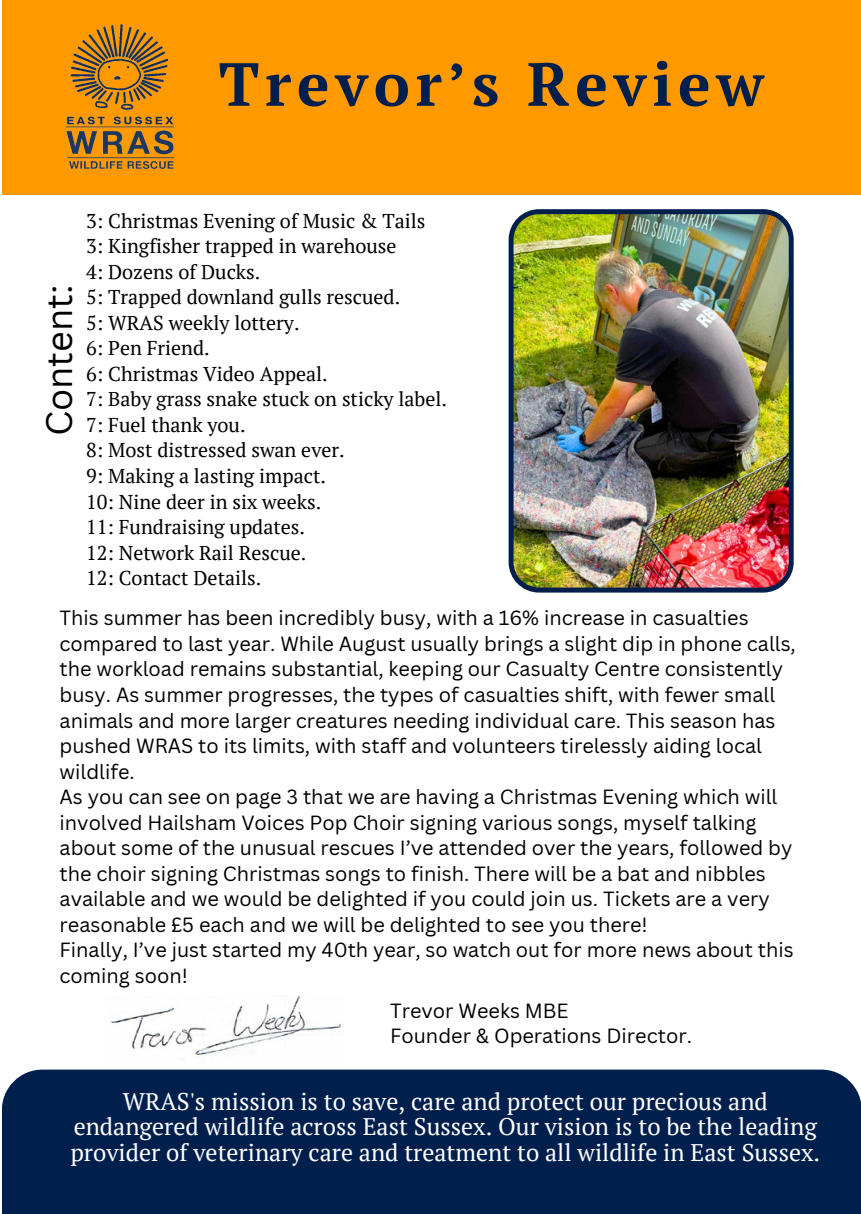
<style>
.page{position:relative;width:861px;height:1214px;background:#fff}
.page>*{position:absolute;margin:0;border:0;box-sizing:border-box;transform-origin:0 0}
.t1{font:700 60.8px "PT Serif";letter-spacing:.095em;color:#001f4d}
.t2{font:36px "Canva Sans";color:#000}
.t3{font:24px/25.4px "PT Serif";color:#fff;text-align:center}
.t4{font:20px/25.6px "Canva Sans";color:#000}
.t5{font:20px "PT Serif";color:#000}
</style>
<div class="page">
<div style="left:2px;top:0;width:859px;height:195px;background:#f90"></div>
<img style="left:65px;top:24px;width:109px;height:145px">
<div style="left:2px;top:1069px;width:859px;height:144px;background:#001f4d"></div>
<img style="left:111px;top:995px;width:231px;height:61px">
<img style="left:509px;top:209px;width:285px;height:383px">
<p class="t1" style="left:219px;top:43px;width:547px">Trevor’s Review</p>
<p class="t2" style="left:34px;top:436px;width:153px;rotate:-90deg">Content:</p>
<h2 class="t5" style="left:86px;top:207px;width:341px">3: Christmas Evening of Music &amp; Tails</h2>
<p class="t5" style="left:86px;top:233px;width:312px">3: Kingfisher trapped in warehouse</p>
<p class="t5" style="left:86px;top:258px;width:176px">4: Dozens of Ducks.</p>
<p class="t5" style="left:86px;top:284px;width:316px">5: Trapped downland gulls rescued.</p>
<p class="t5" style="left:86px;top:309px;width:215px">5: WRAS weekly lottery.</p>
<p class="t5" style="left:86px;top:335px;width:125px">6: Pen Friend.</p>
<p class="t5" style="left:86px;top:360px;width:243px">6: Christmas Video Appeal.</p>
<p class="t5" style="left:86px;top:386px;width:362px">7: Baby grass snake stuck on sticky label.</p>
<p class="t5" style="left:86px;top:411px;width:161px">7: Fuel thank you.</p>
<p class="t5" style="left:86px;top:437px;width:260px">8: Most distressed swan ever.</p>
<p class="t5" style="left:86px;top:462px;width:241px">9: Making a lasting impact.</p>
<p class="t5" style="left:86px;top:488px;width:237px">10: Nine deer in six weeks.</p>
<p class="t5" style="left:86px;top:513px;width:220px">11: Fundraising updates.</p>
<p class="t5" style="left:86px;top:539px;width:222px">12: Network Rail Rescue.</p>
<p class="t5" style="left:86px;top:564px;width:177px">12: Contact Details.</p>
<p class="t4" style="left:60px;top:605px;width:738px">This summer has been incredibly busy, with a 16% increase in casualties compared to last year. While August usually brings a slight dip in phone calls, the workload remains substantial, keeping our Casualty Centre consistently busy. As summer progresses, the types of casualties shift, with fewer small animals and more larger creatures needing individual care. This season has pushed WRAS to its limits, with staff and volunteers tirelessly aiding local wildlife.</p>
<p class="t4" style="left:60px;top:783px;width:734px">As you can see on page 3 that we are having a Christmas Evening which will involved Hailsham Voices Pop Choir signing various songs, myself talking about some of the unusual rescues I’ve attended over the years, followed by the choir signing Christmas songs to finish. There will be a bat and nibbles available and we would be delighted if you could join us. Tickets are a very reasonable £5 each and we will be delighted to see you there!</p>
<h3 class="t4" style="left:60px;top:936px;width:736px">Finally, I’ve just started my 40th year, so watch out for more news about this coming soon!</h3>
<p class="t4" style="left:390px;top:997px;width:180px">Trevor Weeks MBE</p>
<p class="t4" style="left:390px;top:1022px;width:303px">Founder &amp; Operations Director.</p>
<p class="t3" style="left:70px;top:1088px;width:751px">WRAS's mission is to save, care and protect our precious and endangered wildlife across East Sussex. Our vision is to be the leading provider of veterinary care and treatment to all wildlife in East Sussex.</p>
</div>
